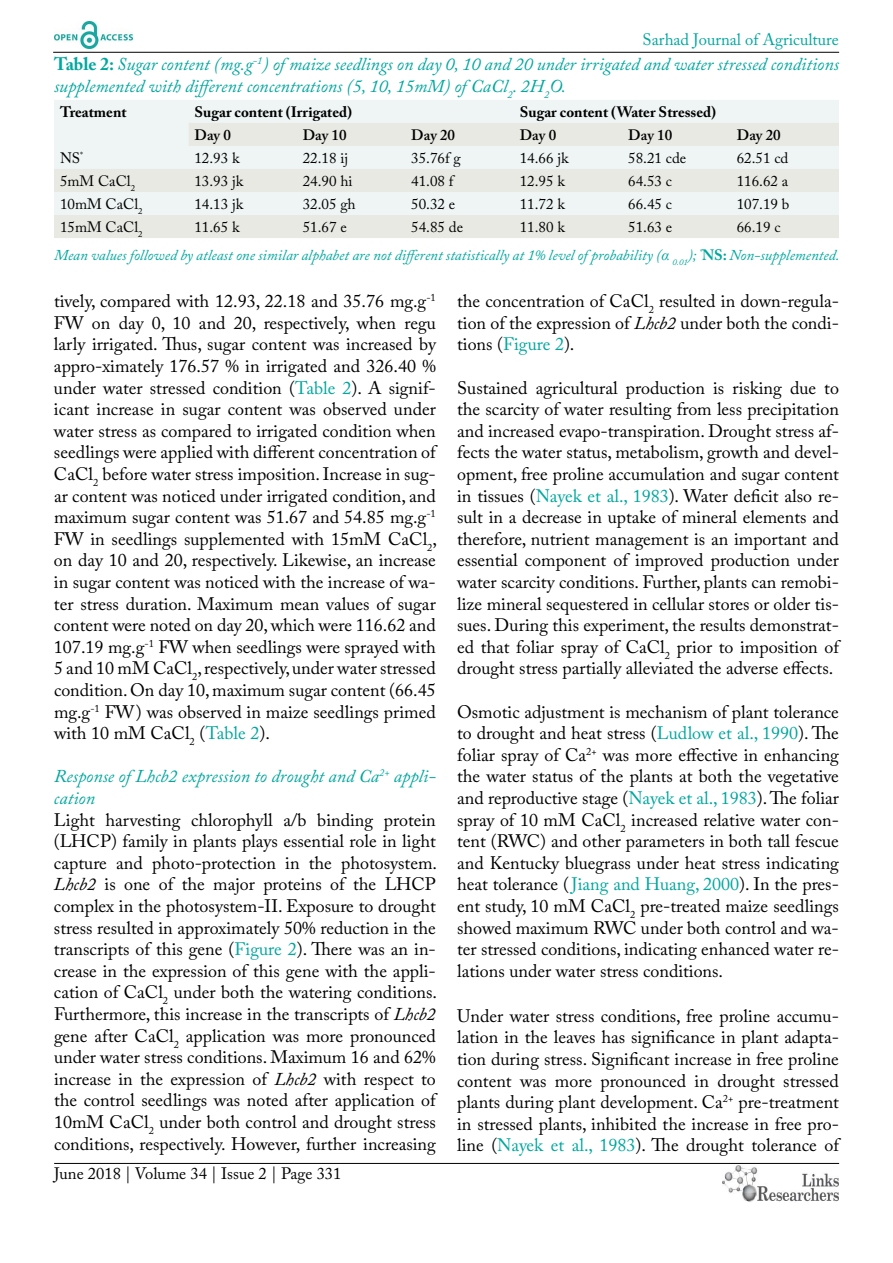
<style>
.page{position:relative;width:893px;height:1263px;background:#fff}
.page>*{position:absolute;margin:0;border:0;box-sizing:border-box;transform-origin:0 0}
.t1{font:18px/21.6px "Adobe Caslon Pro";color:#000;text-align:justify}
.t2{font:italic 18px/21.6px "Adobe Caslon Pro";color:#00a79e}
.t3{font:16.5px "Adobe Caslon Pro";color:#000}
.t4{font:16.5px "Adobe Caslon Pro";color:#00a79e}
.t5{font:15px "Adobe Caslon Pro";color:#000}
.t6{font:italic 15px/28.2px "Adobe Caslon Pro";color:#00a79e}
.t7{font:700 15px "Adobe Caslon Pro";color:#000}
.t8{font:600 15px "Adobe Caslon Pro";color:#000}
.s1{font-weight:700;font-style:normal}
.s2{font-style:normal;color:#000}
.s3{font-family:"Times New Roman"}
.s4{color:#00a79e}
.s5{font-style:italic}
</style>
<div class="page">
<hr style="left:53px;top:52px;width:786px;height:1px;background:#000">
<hr style="left:54px;top:1163px;width:785px;height:1px;background:#000">
<img style="left:722px;top:1166px;width:117px;height:36px">
<img style="left:54px;top:22px;width:78px;height:27px">
<div style="left:54px;top:100px;width:785px;height:23px;background:#eef5f4"></div>
<svg style="left:54px;top:123px;width:785px;height:115px;background:#ebeeea"></svg>
<p class="t4" style="left:643px;top:30px;width:198px">Sarhad Journal of Agriculture</p>
<p class="t2" style="left:54px;top:53px;width:786px"><span class="s1">Table 2:</span> Sugar content (mg.g<sup>-1</sup>) of maize seedlings on day 0, 10 and 20 under irrigated and water stressed conditions supplemented with different concentrations (5, 10, 15mM) of CaCl<sub>2</sub>. 2H<sub>2</sub>O.</p>
<p class="t7" style="left:60px;top:103px;width:68px">Treatment</p>
<p class="t7" style="left:194px;top:103px;width:159px">Sugar content (Irrigated)</p>
<p class="t7" style="left:520px;top:103px;width:198px">Sugar content (Water Stressed)</p>
<p class="t8" style="left:194px;top:126px;width:38px">Day 0</p>
<p class="t8" style="left:303px;top:126px;width:45px">Day 10</p>
<p class="t8" style="left:411px;top:126px;width:45px">Day 20</p>
<p class="t8" style="left:520px;top:126px;width:38px">Day 0</p>
<p class="t8" style="left:628px;top:126px;width:45px">Day 10</p>
<p class="t8" style="left:737px;top:126px;width:45px">Day 20</p>
<p class="t5" style="left:60px;top:149px;width:25px">NS<sup>*</sup></p>
<p class="t5" style="left:194px;top:149px;width:47px">12.93 k</p>
<p class="t5" style="left:303px;top:149px;width:47px">22.18 ij</p>
<p class="t5" style="left:411px;top:149px;width:51px">35.76f g</p>
<p class="t5" style="left:520px;top:149px;width:50px">14.66 jk</p>
<p class="t5" style="left:628px;top:149px;width:59px">58.21 cde</p>
<p class="t5" style="left:737px;top:149px;width:53px">62.51 cd</p>
<p class="t5" style="left:60px;top:172px;width:77px">5mM CaCl<sub>2</sub></p>
<p class="t5" style="left:194px;top:172px;width:50px">13.93 jk</p>
<p class="t5" style="left:303px;top:172px;width:51px">24.90 hi</p>
<p class="t5" style="left:411px;top:172px;width:44px">41.08 f</p>
<p class="t5" style="left:520px;top:172px;width:47px">12.95 k</p>
<p class="t5" style="left:628px;top:172px;width:45px">64.53 c</p>
<p class="t5" style="left:737px;top:172px;width:53px">116.62 a</p>
<p class="t5" style="left:60px;top:195px;width:84px">10mM CaCl<sub>2</sub></p>
<p class="t5" style="left:194px;top:195px;width:50px">14.13 jk</p>
<p class="t5" style="left:303px;top:195px;width:54px">32.05 gh</p>
<p class="t5" style="left:411px;top:195px;width:46px">50.32 e</p>
<p class="t5" style="left:520px;top:195px;width:47px">11.72 k</p>
<p class="t5" style="left:628px;top:195px;width:45px">66.45 c</p>
<p class="t5" style="left:737px;top:195px;width:54px">107.19 b</p>
<p class="t5" style="left:60px;top:218px;width:84px">15mM CaCl<sub>2</sub></p>
<p class="t5" style="left:194px;top:218px;width:47px">11.65 k</p>
<p class="t5" style="left:303px;top:218px;width:46px">51.67 e</p>
<p class="t5" style="left:411px;top:218px;width:53px">54.85 de</p>
<p class="t5" style="left:520px;top:218px;width:47px">11.80 k</p>
<p class="t5" style="left:628px;top:218px;width:46px">51.63 e</p>
<p class="t6" style="left:54px;top:213px;width:787px;text-indent:683px"><span class="s2">66.19 c<br></span>Mean values followed by atleast one similar alphabet are not different statistically at 1% level of probability (<span class="s3">α</span> <sub>0.01</sub>); <sup>*</sup><span class="s1">NS:</span> Non-supplemented.</p>
<p class="t1" style="left:54px;top:290px;width:385px">tively, compared with 12.93, 22.18 and 35.76 mg.g<sup>-1<br></sup>FW on day 0, 10 and 20, respectively, when regu larly irrigated. Thus, sugar content was increased by appro-ximately 176.57 % in irrigated and 326.40 % under water stressed condition (<span class="s4">Table 2</span>). A signif&shy;icant increase in sugar content was observed under water stress as compared to irrigated condition when seedlings were applied with different concentration of CaCl<sub>2</sub> before water stress imposition. Increase in sug&shy;ar content was noticed under irrigated condition, and maximum sugar content was 51.67 and 54.85 mg.g<sup>-1<br></sup>FW in seedlings supplemented with 15mM CaCl<sub>2</sub>, on day 10 and 20, respectively. Likewise, an increase in sugar content was noticed with the increase of wa&shy;ter stress duration. Maximum mean values of sugar content were noted on day 20, which were 116.62 and 107.19 mg.g<sup>-1</sup> FW when seedlings were sprayed with 5 and 10 mM CaCl<sub>2</sub>, respectively, under water stressed condition. On day 10, maximum sugar content (66.45 mg.g<sup>-1</sup> FW) was observed in maize seedlings primed with 10 mM CaCl<sub>2</sub> (<span class="s4">Table 2</span>).</p>
<p class="t2" style="left:54px;top:765px;width:383px">Response of Lhcb2 expression to drought and Ca<sup>2+</sup> appli&shy;cation</p>
<p class="t1" style="left:54px;top:808px;width:385px">Light harvesting chlorophyll a/b binding protein (LHCP) family in plants plays essential role in light capture and photo-protection in the photosystem.<br><span class="s5">Lhcb2</span> is one of the major proteins of the LHCP complex in the photosystem-II. Exposure to drought stress resulted in approximately 50% reduction in the transcripts of this gene (<span class="s4">Figure 2</span>). There was an in&shy;crease in the expression of this gene with the appli&shy;cation of CaCl<sub>2</sub> under both the watering conditions.<br>Furthermore, this increase in the transcripts of <span class="s5">Lhcb2 </span>gene after CaCl<sub>2</sub> application was more pronounced under water stress conditions. Maximum 16 and 62% increase in the expression of <span class="s5">Lhcb2</span> with respect to the control seedlings was noted after application of 10mM CaCl<sub>2</sub> under both control and drought stress conditions, respectively. However, further increasing</p>
<p class="t1" style="left:457px;top:290px;width:383px">the concentration of CaCl<sub>2</sub> resulted in down-regula&shy;tion of the expression of <span class="s5">Lhcb2</span> under both the condi&shy;tions (<span class="s4">Figure 2</span>).</p>
<p class="t1" style="left:457px;top:376px;width:383px">Sustained agricultural production is risking due to the scarcity of water resulting from less precipitation and increased evapo-transpiration. Drought stress af&shy;fects the water status, metabolism, growth and devel&shy;opment, free proline accumulation and sugar content in tissues (<span class="s4">Nayek et al., 1983</span>). Water deficit also re&shy;sult in a decrease in uptake of mineral elements and therefore, nutrient management is an important and essential component of improved production under water scarcity conditions. Further, plants can remobi&shy;lize mineral sequestered in cellular stores or older tis&shy;sues. During this experiment, the results demonstrat&shy;ed that foliar spray of CaCl<sub>2</sub> prior to imposition of drought stress partially alleviated the adverse effects.</p>
<p class="t1" style="left:457px;top:700px;width:383px">Osmotic adjustment is mechanism of plant tolerance to drought and heat stress (<span class="s4">Ludlow et al., 1990</span>). The foliar spray of Ca<sup>2+</sup> was more effective in enhancing the water status of the plants at both the vegetative and reproductive stage (<span class="s4">Nayek et al., 1983</span>). The foliar spray of 10 mM CaCl<sub>2</sub> increased relative water con&shy;tent (RWC) and other parameters in both tall fescue and Kentucky bluegrass under heat stress indicating heat tolerance (<span class="s4">Jiang and Huang, 2000</span>). In the pres&shy;ent study, 10 mM CaCl<sub>2</sub> pre-treated maize seedlings showed maximum RWC under both control and wa&shy;ter stressed conditions, indicating enhanced water re&shy;lations under water stress conditions.</p>
<p class="t1" style="left:457px;top:1005px;width:383px">Under water stress conditions, free proline accumu&shy;lation in the leaves has significance in plant adapta&shy;tion during stress. Significant increase in free proline content was more pronounced in drought stressed plants during plant development. Ca<sup>2+</sup> pre-treatment in stressed plants, inhibited the increase in free pro&shy;line (<span class="s4">Nayek et al., 1983</span>). The drought tolerance of</p>
<p class="t3" style="left:54px;top:1164px;width:289px">June 2018 | Volume 34 | Issue 2 | Page 331</p>
</div>
